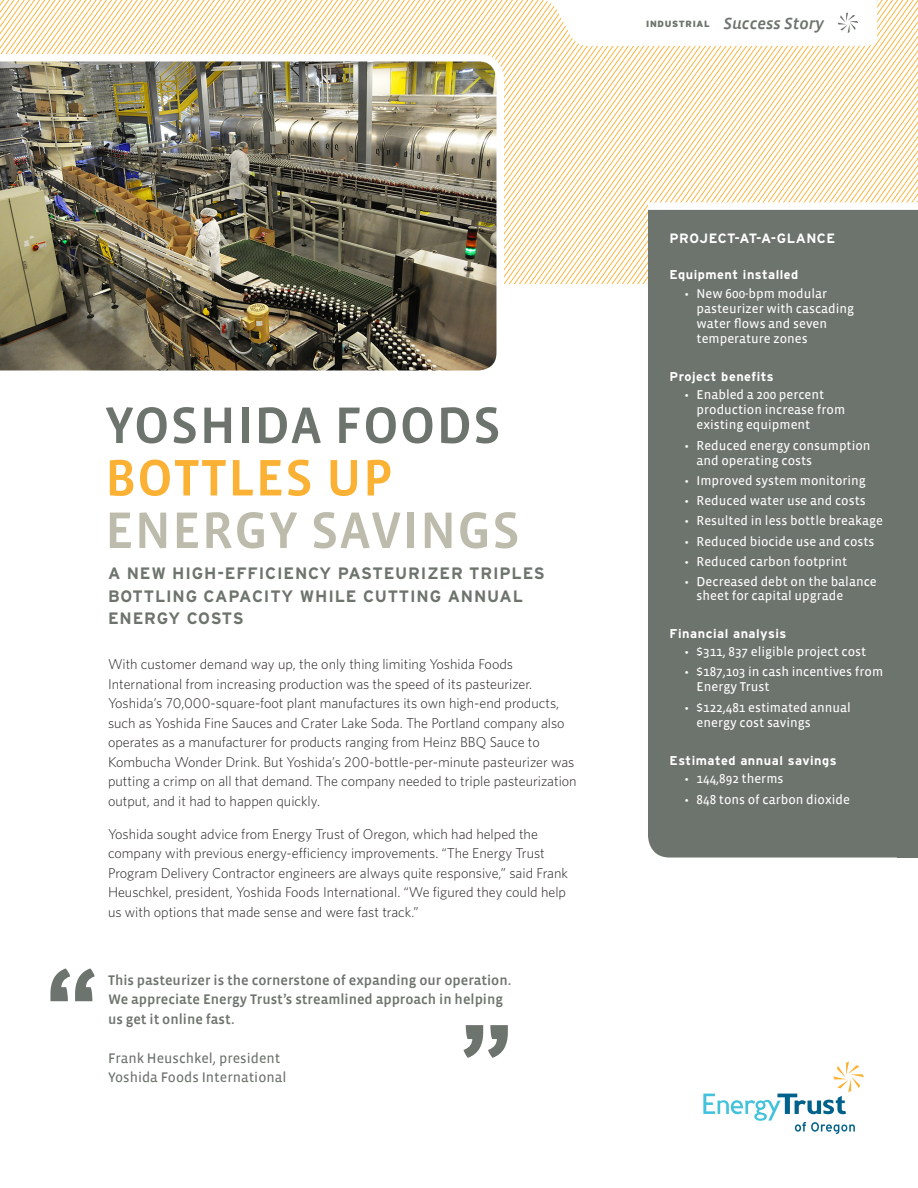
<style>
.page{position:relative;width:918px;height:1188px;background:#fff}
.page>*{position:absolute;margin:0;border:0;box-sizing:border-box;transform-origin:0 0}
.pullquote___text{font:700 112.5px "Vista Sans";color:#6d736d}
.headline_1___35_35{font:52.5px/52.5px "Vista Sans Med";letter-spacing:.02em;color:#bdbcac}
.headline_3___11_13{font:700 16.5px/22.5px "Interstate";letter-spacing:.05em;color:#6d736d}
.tab_descriptor{font:16.5px "Vista Sans Alt Med Ita";color:#6d736d}
.body___9_5_13{font:300 14.25px/19.5px "Whitney";color:#231f20}
.pullquote___name{font:14.25px/19.5px "Vista Sans Med";color:#6d736d}
.pullquote___name-2{font:14.25px/19.5px "Vista Sans Reg";color:#6d736d}
.sidebar___header_2_w{font:700 13.5px "Interstate";letter-spacing:.04em;color:#fff}
.sidebar___list_white{font:13.2px/15px "Vista Sans Reg";color:#fff}
.sidebar___header_2_w-2{font:700 12.75px "Interstate";letter-spacing:.04em;color:#fff}
.s1{font-family:"Interstate";font-weight:900;font-size:9px}
.s2{color:#6d736d}
.s3{color:#fbb133}
</style>
<div class="page">
<img style="left:0;top:0;width:918px;height:284px">
<svg style="left:703px;top:1061px;width:161px;height:73px"></svg>
<div style="left:648px;top:226px;width:270px;height:632px;background:#6d736d"></div>
<div style="left:648px;top:206px;width:270px;height:20px;background:#6d736d"></div>
<div style="left:898px;top:832px;width:20px;height:26px;background:#6d736d"></div>
<svg style="left:527px;top:0;width:350px;height:46px"></svg>
<div style="left:648px;top:202px;width:270px;height:8px;background:#fff"></div>
<img style="left:0;top:54px;width:504px;height:317px">
<p class="tab_descriptor" style="left:646px;top:15px;width:179px"><span class="s1">INDUSTRIAL</span> Success Story</p>
<p class="headline_1___35_35" style="left:105px;top:400px;width:417px"><span class="s2">YOSHIDA FOODS<br></span><span class="s3">BOTTLES UP<br></span>ENERGY SAVINGS</p>
<p class="headline_3___11_13" style="left:108px;top:562px;width:438px">A NEW HIGH-EFFICIENCY PASTEURIZER TRIPLES<br>BOTTLING CAPACITY WHILE CUTTING ANNUAL<br>ENERGY COSTS</p>
<p class="body___9_5_13" style="left:108px;top:654px;width:470px">With customer demand way up, the only thing limiting Yoshida Foods International from increasing production was the speed of its pasteurizer.<br>Yoshida’s 70,000-square-foot plant manufactures its own high-end products, such as Yoshida Fine Sauces and Crater Lake Soda. The Portland company also operates as a manufacturer for products ranging from Heinz BBQ Sauce to Kombucha Wonder Drink. But Yoshida’s 200-bottle-per-minute pasteurizer was putting a crimp on all that demand. The company needed to triple pasteurization output, and it had to happen quickly.</p>
<p class="body___9_5_13" style="left:108px;top:824px;width:461px">Yoshida sought advice from Energy Trust of Oregon, which had helped the company with previous energy-efficiency improvements. “The Energy Trust Program Delivery Contractor engineers are always quite responsive,” said Frank Heuschkel, president, Yoshida Foods International. “We figured they could help us with options that made sense and were fast track.”</p>
<p class="pullquote___text" style="left:47px;top:955px;width:54px">“</p>
<p class="pullquote___name" style="left:108px;top:970px;width:405px">This pasteurizer is the cornerstone of expanding our operation.<br>We appreciate Energy Trust’s streamlined approach in helping us get it online fast.</p>
<p class="pullquote___name-2" style="left:108px;top:1048px;width:180px">Frank Heuschkel, president<br>Yoshida Foods International</p>
<p class="pullquote___text" style="left:459px;top:1010px;width:54px">”</p>
<p class="sidebar___header_2_w" style="left:670px;top:230px;width:167px">PROJECT-AT-A-GLANCE</p>
<p class="sidebar___header_2_w-2" style="left:670px;top:267px;width:130px">Equipment installed</p>
<p class="sidebar___list_white" style="left:697px;top:286px;width:159px;text-indent:-12px">• New 600-bpm modular pasteurizer with cascading water flows and seven temperature zones</p>
<p class="sidebar___header_2_w-2" style="left:670px;top:369px;width:106px">Project benefits</p>
<p class="sidebar___list_white" style="left:697px;top:388px;width:150px;text-indent:-12px">• Enabled a 200 percent production increase from existing equipment</p>
<p class="sidebar___list_white" style="left:697px;top:438px;width:175px;text-indent:-12px">• Reduced energy consumption and operating costs</p>
<p class="sidebar___list_white" style="left:685px;top:473px;width:183px">• Improved system monitoring</p>
<p class="sidebar___list_white" style="left:685px;top:493px;width:183px">• Reduced water use and costs</p>
<p class="sidebar___list_white" style="left:685px;top:514px;width:200px">• Resulted in less bottle breakage</p>
<p class="sidebar___list_white" style="left:685px;top:534px;width:191px">• Reduced biocide use and costs</p>
<p class="sidebar___list_white" style="left:685px;top:554px;width:164px">• Reduced carbon footprint</p>
<p class="sidebar___list_white" style="left:697px;top:575px;width:182px;line-height:13.5px;text-indent:-12px">• Decreased debt on the balance sheet for capital upgrade</p>
<p class="sidebar___header_2_w-2" style="left:670px;top:626px;width:118px">Financial analysis</p>
<p class="sidebar___list_white" style="left:685px;top:645px;width:183px">• $311, 837 eligible project cost</p>
<p class="sidebar___list_white" style="left:697px;top:665px;width:188px;text-indent:-12px">• $187,103 in cash incentives from<br>Energy Trust</p>
<p class="sidebar___list_white" style="left:697px;top:700px;width:156px;text-indent:-12px">• $122,481 estimated annual energy cost savings</p>
<p class="sidebar___header_2_w-2" style="left:670px;top:753px;width:169px">Estimated annual savings</p>
<p class="sidebar___list_white" style="left:685px;top:772px;width:100px">• 144,892 therms</p>
<p class="sidebar___list_white" style="left:685px;top:792px;width:167px">• 848 tons of carbon dioxide</p>
</div>
